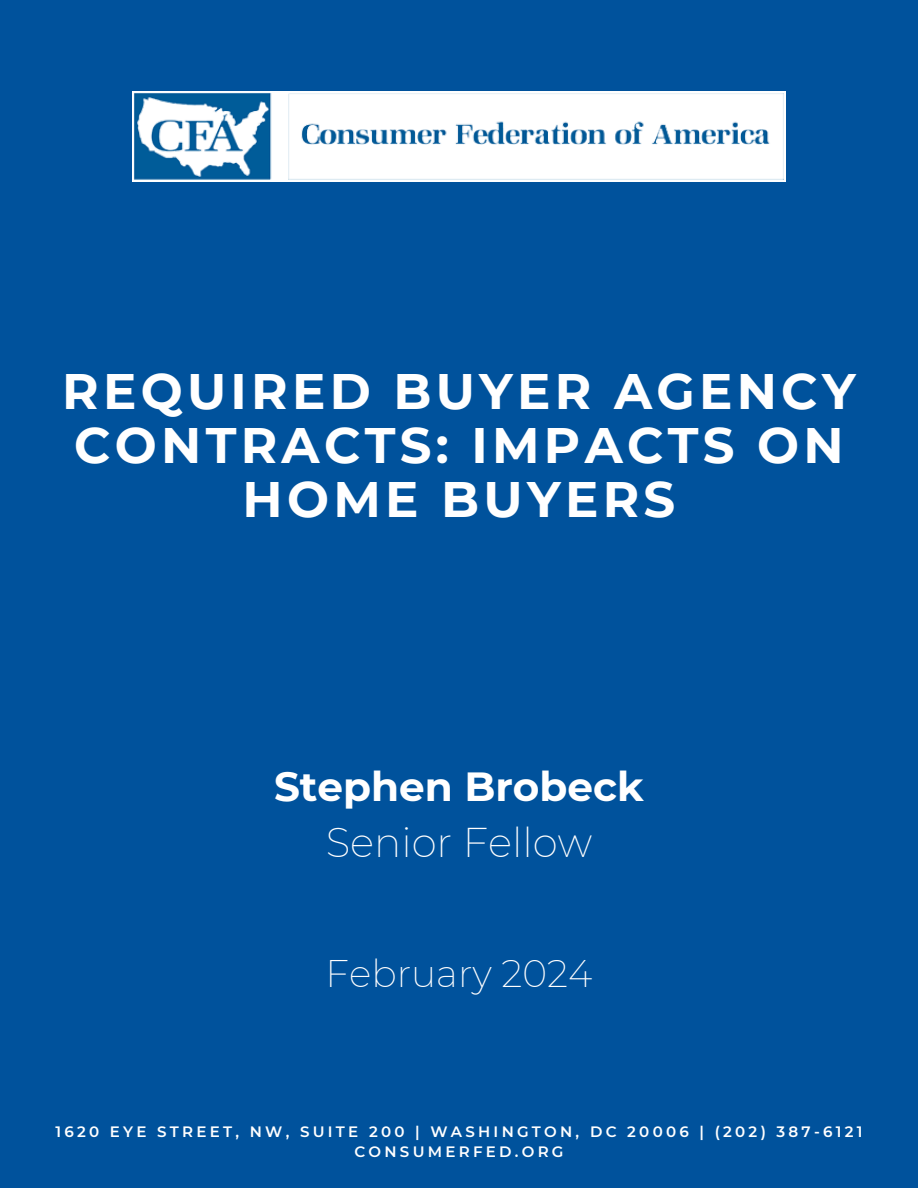
<style>
.page{position:relative;width:918px;height:1188px;background:#00529c}
.page>*{position:absolute;margin:0;border:0;box-sizing:border-box;transform-origin:0 0}
.t1{font:700 49.8px/54px "Montserrat";letter-spacing:.085em;color:#fff;text-align:center}
.t2{font:700 40.65px/56.2px "Montserrat";color:#fff;text-align:center}
.t3{font:200 37.65px "Montserrat";color:#fff}
.t4{font:600 15px/20.2px "Montserrat";letter-spacing:.215em;color:#fff;text-align:center}
.s1{font-weight:200}
</style>
<div class="page">
<img style="left:132px;top:92px;width:654px;height:90px">
<h1 class="t1" style="left:62px;top:364px;width:795px">REQUIRED BUYER AGENCY<br>CONTRACTS: IMPACTS ON<br>HOME BUYERS</h1>
<p class="t2" style="left:274px;top:758px;width:371px">Stephen Brobeck<br><span class="s1">Senior Fellow</span></p>
<h2 class="t3" style="left:326px;top:950px;width:268px">February 2024</h2>
<h2 class="t4" style="left:55px;top:1121px;width:809px">1620 EYE STREET, NW, SUITE 200 | WASHINGTON, DC 20006 | (202) 387-6121<br>CONSUMERFED.ORG</h2>
</div>
